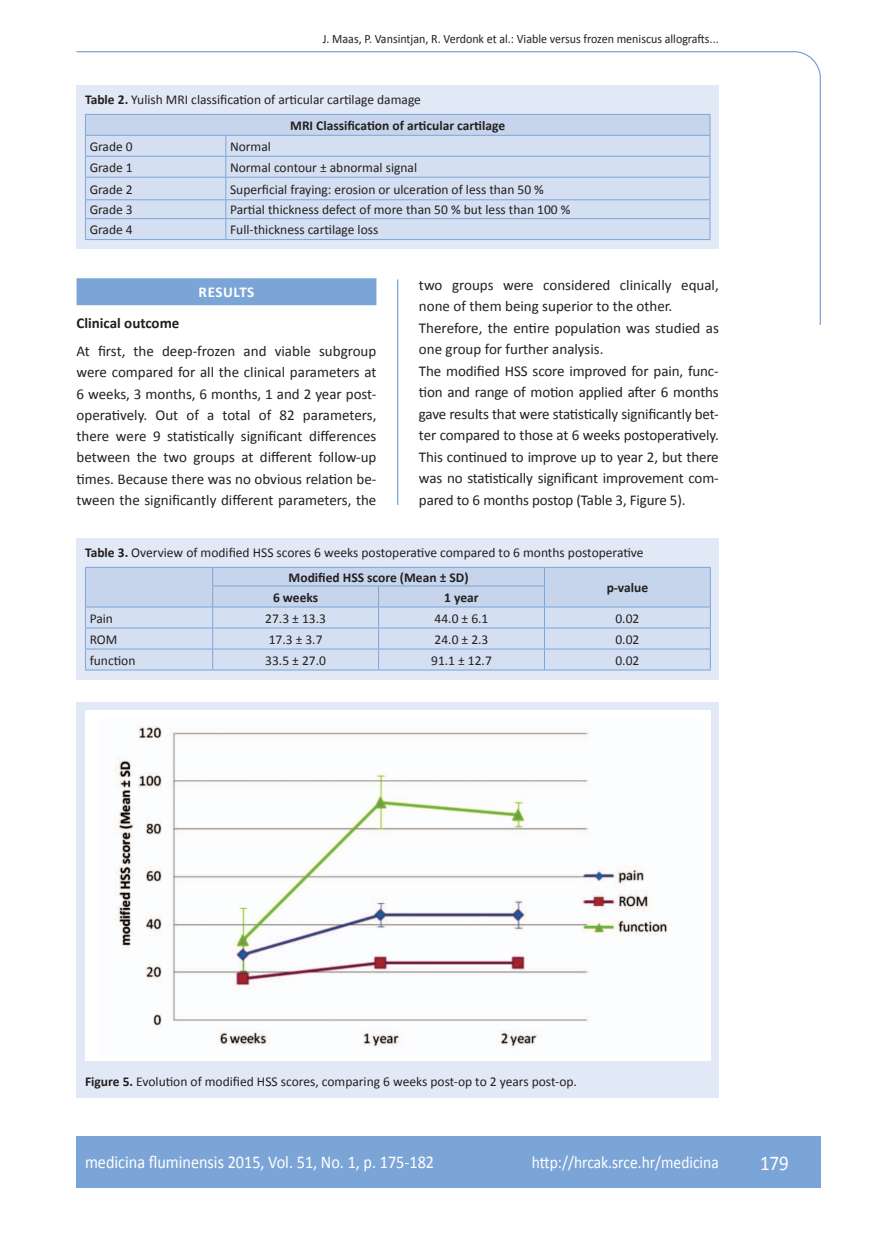
<style>
.page{position:relative;width:872px;height:1234px;background:#fff}
.page>*{position:absolute;margin:0;border:0;box-sizing:border-box;transform-origin:0 0}
.t1{font:21px "Calibri";color:#fff;scale:.9 1}
.t2{font:18px "Calibri";color:#fff;scale:.9 1}
.t3{font:17.25px "Calibri";color:#fff;scale:.9 1}
.t4{font:15px/21.6px "Calibri";letter-spacing:-.01em;color:#231f20;text-align:justify}
.t5{font:700 15px "Calibri";color:#231f20}
.t6{font:700 15px "Calibri";letter-spacing:.035em;color:#fff}
.t7{font:13.5px/26.1px "Calibri";color:#231f20}
.t8{font:700 13.5px "Calibri";color:#231f20}
.t9{font:12.75px "Calibri";color:#231f20;scale:.94 1}
.s1{font-weight:700}
</style>
<div class="page">
<svg style="left:76px;top:51px;width:745px;height:275px"></svg>
<hr style="left:397px;top:279px;width:1px;height:226px;background:#7ca5d7">
<div style="left:77px;top:1135px;width:744px;height:51px;background:#7ca5d7"></div>
<div style="left:77px;top:278px;width:299px;height:27px;background:#7ca5d7"></div>
<div style="left:77px;top:702px;width:642px;height:395px;background:#e1e9f6"></div>
<div style="left:85px;top:710px;width:626px;height:350px;background:#fff"></div>
<img style="left:114px;top:726px;width:554px;height:322px">
<div style="left:77px;top:85px;width:642px;height:163px;background:#e1e9f6"></div>
<div style="left:85px;top:114px;width:625px;height:21px;background:#c6d5ec"></div>
<div style="left:86px;top:136px;width:623px;height:103px;background:#d4dff1"></div>
<hr style="left:85px;top:114px;width:141px;height:1px;background:#7ca5d7">
<hr style="left:226px;top:114px;width:484px;height:1px;background:#7ca5d7">
<hr style="left:85px;top:135px;width:141px;height:1px;background:#7ca5d7">
<hr style="left:226px;top:135px;width:484px;height:1px;background:#7ca5d7">
<hr style="left:85px;top:156px;width:141px;height:1px;background:#7ca5d7">
<hr style="left:226px;top:156px;width:484px;height:1px;background:#7ca5d7">
<hr style="left:85px;top:177px;width:141px;height:1px;background:#7ca5d7">
<hr style="left:226px;top:177px;width:484px;height:1px;background:#7ca5d7">
<hr style="left:85px;top:199px;width:141px;height:1px;background:#7ca5d7">
<hr style="left:226px;top:199px;width:484px;height:1px;background:#7ca5d7">
<hr style="left:85px;top:218px;width:141px;height:1px;background:#7ca5d7">
<svg style="left:85px;top:115px;width:1px;height:124px"></svg>
<hr style="left:226px;top:218px;width:484px;height:1px;background:#7ca5d7">
<svg style="left:225px;top:136px;width:1px;height:103px"></svg>
<svg style="left:709px;top:115px;width:1px;height:124px"></svg>
<hr style="left:85px;top:239px;width:141px;height:1px;background:#7ca5d7">
<hr style="left:226px;top:239px;width:484px;height:1px;background:#7ca5d7">
<div style="left:77px;top:538px;width:642px;height:141px;background:#e1e9f6"></div>
<svg style="left:85px;top:567px;width:626px;height:103px"></svg>
<hr style="left:85px;top:669px;width:128px;height:1px;background:#7ca5d7">
<hr style="left:213px;top:669px;width:165px;height:1px;background:#7ca5d7">
<hr style="left:378px;top:669px;width:166px;height:1px;background:#7ca5d7">
<hr style="left:544px;top:669px;width:166px;height:1px;background:#7ca5d7">
<p class="t9" style="left:323px;top:30px;width:422px">J. Maas, P. Vansintjan, R. Verdonk et al.: Viable versus frozen meniscus allografts...</p>
<p class="t7" style="left:290px;top:86px;width:216px;text-indent:-205px"><span class="s1">Table 2.</span> Yulish MRI classification of articular cartilage damage<br><span class="s1">MRI Classification of articular cartilage</span></p>
<p class="t7" style="left:90px;top:133px;width:45px">Grade 0</p>
<p class="t7" style="left:230px;top:133px;width:42px">Normal</p>
<p class="t7" style="left:90px;top:154px;width:45px">Grade 1</p>
<p class="t7" style="left:230px;top:154px;width:188px">Normal contour ± abnormal signal</p>
<p class="t7" style="left:90px;top:175px;width:45px">Grade 2</p>
<p class="t7" style="left:230px;top:175px;width:315px">Superficial fraying: erosion or ulceration of less than 50 %</p>
<p class="t7" style="left:90px;top:196px;width:45px">Grade 3</p>
<p class="t7" style="left:230px;top:196px;width:342px">Partial thickness defect of more than 50 % but less than 100 %</p>
<p class="t7" style="left:90px;top:216px;width:45px">Grade 4</p>
<p class="t7" style="left:230px;top:216px;width:150px">Full-thickness cartilage loss</p>
<p class="t6" style="left:199px;top:283px;width:57px">RESULTS</p>
<p class="t5" style="left:77px;top:313px;width:104px">Clinical outcome</p>
<p class="t4" style="left:77px;top:339px;width:301px">At first, the deep-frozen and viable subgroup were compared for all the clinical parameters at 6 weeks, 3 months, 6 months, 1 and 2 year post&shy;operatively. Out of a total of 82 parameters, there were 9 statistically significant differences between the two groups at different follow-up times. Because there was no obvious relation be&shy;tween the significantly different parameters, the</p>
<p class="t4" style="left:419px;top:273px;width:301px;text-align:left">two groups were considered clinically equal, none of them being superior to the other.<br>Therefore, the entire population was studied as one group for further analysis.<br>The modified HSS score improved for pain, func&shy;tion and range of motion applied after 6 months gave results that were statistically significantly bet&shy;ter compared to those at 6 weeks postoperatively.<br>This continued to improve up to year 2, but there was no statistically significant improvement com&shy;pared to 6 months postop (Table 3, Figure 5).</p>
<p class="t7" style="left:288px;top:539px;width:356px;line-height:25px;text-indent:-203px"><span class="s1">Table 3.</span> Overview of modified HSS scores 6 weeks postoperative compared to 6 months postoperative<br><span class="s1">Modified HSS score (Mean ± SD)</span></p>
<p class="t8" style="left:606px;top:579px;width:43px">p-value</p>
<p class="t8" style="left:273px;top:588px;width:47px">6 weeks</p>
<p class="t8" style="left:444px;top:588px;width:36px">1 year</p>
<p class="t7" style="left:90px;top:604px;width:25px">Pain</p>
<p class="t7" style="left:265px;top:604px;width:62px">27.3 ± 13.3</p>
<p class="t7" style="left:434px;top:604px;width:55px">44.0 ± 6.1</p>
<p class="t7" style="left:615px;top:604px;width:25px">0.02</p>
<p class="t7" style="left:90px;top:625px;width:29px">ROM</p>
<p class="t7" style="left:269px;top:625px;width:55px">17.3 ± 3.7</p>
<p class="t7" style="left:434px;top:625px;width:55px">24.0 ± 2.3</p>
<p class="t7" style="left:615px;top:625px;width:25px">0.02</p>
<p class="t7" style="left:90px;top:646px;width:47px">function</p>
<p class="t7" style="left:265px;top:646px;width:62px">33.5 ± 27.0</p>
<p class="t7" style="left:431px;top:646px;width:62px">91.1 ± 12.7</p>
<p class="t7" style="left:615px;top:646px;width:25px">0.02</p>
<p class="t7" style="left:85px;top:1067px;width:493px"><span class="s1">Figure 5.</span> Evolution of modified HSS scores, comparing 6 weeks post-op to 2 years post-op.</p>
<p class="t2" style="left:85px;top:1150px;width:389px">medicina fluminensis 2015, Vol. 51, No. 1, p. 175-182</p>
<p class="t3" style="left:532px;top:1151px;width:209px">http://hrcak.srce.hr/medicina</p>
<h1 class="t1" style="left:760px;top:1149px;width:33px">179</h1>
</div>
